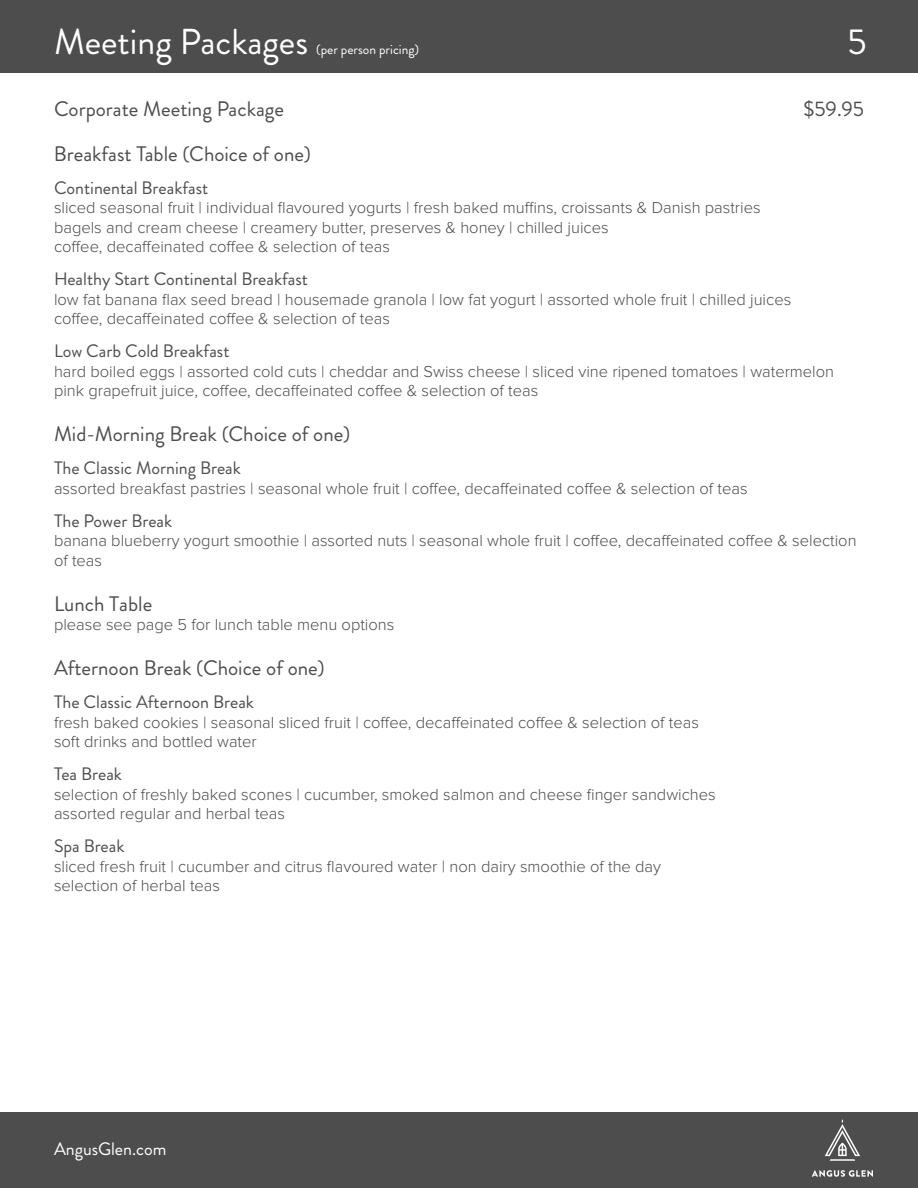
<style>
.page{position:relative;width:918px;height:1188px;background:#fff}
.page>*{position:absolute;margin:0;border:0;box-sizing:border-box;transform-origin:0 0}
.t1{font:36px "Brandon Grotesque";color:#fff}
.t2{font:21px "Brandon Grotesque";color:#4d4d4d}
.t3{font:18px "Brandon Grotesque";color:#4d4d4d}
.t4{font:18px "Brandon Grotesque";color:#fff}
.t5{font:300 16.5px/19.5px "Proxima Nova";color:#4d4d4d}
.t6{font:13.5px "Brandon Grotesque";color:#fff}
</style>
<div class="page">
<div style="left:0;top:0;width:918px;height:72px;background:#4d4d4d"></div>
<div style="left:0;top:1112px;width:918px;height:76px;background:#4d4d4d"></div>
<svg style="left:812px;top:1170px;width:61px;height:7px"></svg>
<svg style="left:825px;top:1119px;width:35px;height:42px"></svg>
<h1 class="t1" style="left:54px;top:17px;width:256px">Meeting Packages</h1>
<p class="t6" style="left:316px;top:40px;width:104px">(per person pricing)</p>
<h1 class="t1" style="left:848px;top:17px;width:21px">5</h1>
<p class="t2" style="left:54px;top:94px;width:232px">Corporate Meeting Package</p>
<p class="t2" style="left:803px;top:94px;width:62px">$59.95</p>
<p class="t2" style="left:54px;top:139px;width:259px">Breakfast Table (Choice of one)</p>
<p class="t3" style="left:54px;top:175px;width:156px">Continental Breakfast</p>
<p class="t5" style="left:54px;top:198px;width:708px">sliced seasonal fruit | individual flavoured yogurts | fresh baked muffins, croissants &amp; Danish pastries bagels and cream cheese | creamery butter, preserves &amp; honey | chilled juices<br>coffee, decaffeinated coffee &amp; selection of teas</p>
<p class="t3" style="left:54px;top:267px;width:255px">Healthy Start Continental Breakfast</p>
<p class="t5" style="left:54px;top:290px;width:739px">low fat banana flax seed bread | housemade granola | low fat yogurt | assorted whole fruit | chilled juices coffee, decaffeinated coffee &amp; selection of teas</p>
<p class="t3" style="left:54px;top:339px;width:177px">Low Carb Cold Breakfast</p>
<p class="t5" style="left:54px;top:362px;width:782px">hard boiled eggs | assorted cold cuts | cheddar and Swiss cheese | sliced vine ripened tomatoes | watermelon pink grapefruit juice, coffee, decaffeinated coffee &amp; selection of teas</p>
<p class="t2" style="left:54px;top:420px;width:298px">Mid-Morning Break (Choice of one)</p>
<p class="t3" style="left:54px;top:456px;width:188px">The Classic Morning Break</p>
<p class="t5" style="left:54px;top:479px;width:695px">assorted breakfast pastries | seasonal whole fruit | coffee, decaffeinated coffee &amp; selection of teas</p>
<p class="t3" style="left:54px;top:508px;width:120px">The Power Break</p>
<p class="t5" style="left:54px;top:531px;width:804px">banana blueberry yogurt smoothie | assorted nuts | seasonal whole fruit | coffee, decaffeinated coffee &amp; selection of teas</p>
<p class="t2" style="left:54px;top:589px;width:100px">Lunch Table</p>
<p class="t5" style="left:54px;top:615px;width:342px">please see page 5 for lunch table menu options</p>
<p class="t2" style="left:54px;top:654px;width:272px">Afternoon Break (Choice of one)</p>
<p class="t3" style="left:54px;top:690px;width:202px">The Classic Afternoon Break</p>
<p class="t5" style="left:54px;top:713px;width:646px">fresh baked cookies | seasonal sliced fruit | coffee, decaffeinated coffee &amp; selection of teas soft drinks and bottled water</p>
<p class="t3" style="left:54px;top:762px;width:69px">Tea Break</p>
<p class="t5" style="left:54px;top:785px;width:663px">selection of freshly baked scones | cucumber, smoked salmon and cheese finger sandwiches assorted regular and herbal teas</p>
<p class="t3" style="left:54px;top:834px;width:72px">Spa Break</p>
<p class="t5" style="left:54px;top:857px;width:609px">sliced fresh fruit | cucumber and citrus flavoured water | non dairy smoothie of the day selection of herbal teas</p>
<p class="t4" style="left:54px;top:1137px;width:114px">AngusGlen.com</p>
</div>
